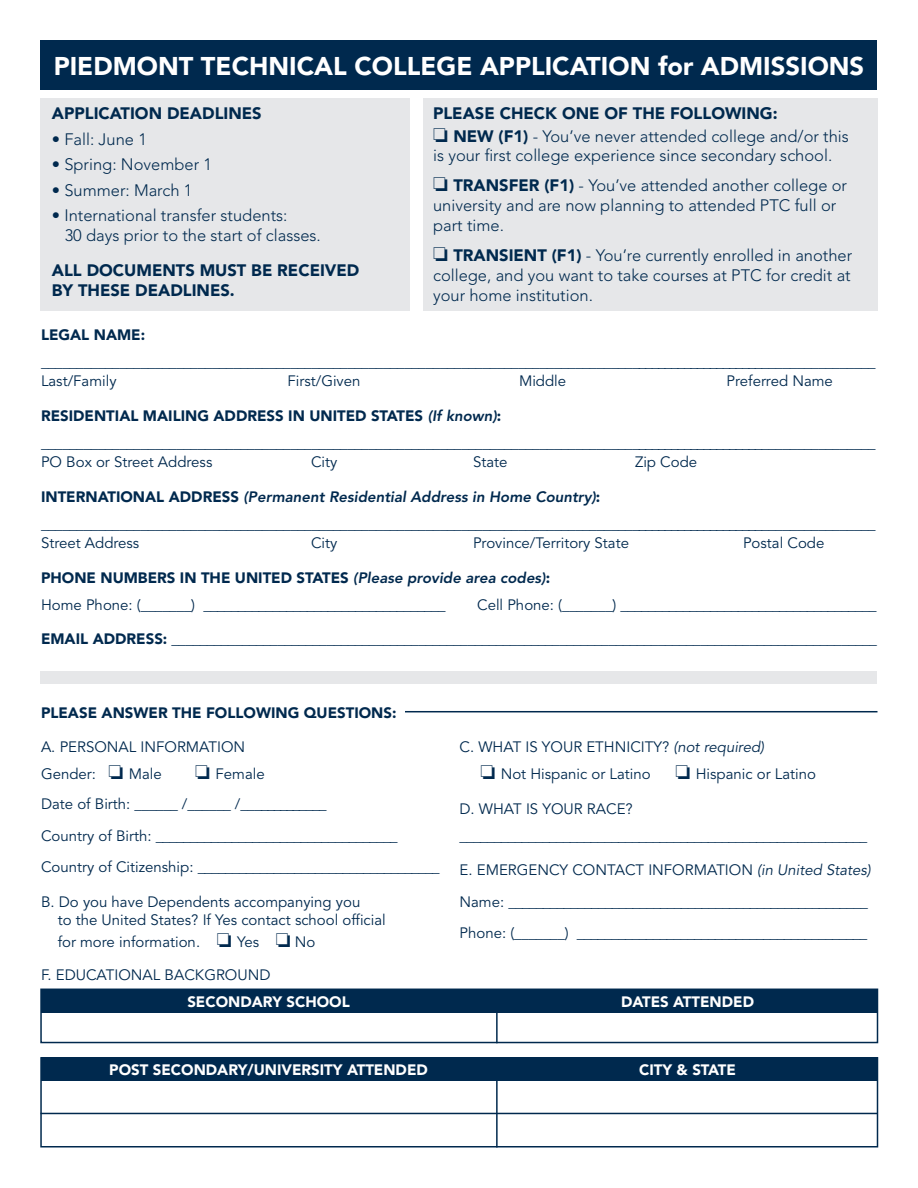
<style>
.page{position:relative;width:918px;height:1188px;background:#fff}
.page>*{position:absolute;margin:0;border:0;box-sizing:border-box;transform-origin:0 0}
.t1{font:900 25.5px "Avenir LT Std";color:#fff}
.t2{font:300 16.5px/19.8px "Avenir LT Std";color:#00294e}
.t3{font:900 16.5px/19.8px "Avenir LT Std";color:#00294e}
.t4{font:15px/27px "Avenir LT Std";color:#00294e}
.t5{font:900 15px "Avenir LT Std";color:#fff}
.t6{font:900 15px "Avenir LT Std";color:#00294e}
.s1{font-weight:900}
.s2{font-weight:800;font-style:italic}
.s3{font-style:italic}
</style>
<div class="page">
<div style="left:40px;top:98px;width:370px;height:212px;background:#e6e7e9"></div>
<div style="left:423px;top:98px;width:455px;height:212px;background:#e6e7e9"></div>
<div style="left:40px;top:40px;width:838px;height:50px;background:#00294e"></div>
<hr style="left:405px;top:711px;width:473px;height:1px;background:#00294e">
<div style="left:40px;top:989px;width:838px;height:54px;border:2px solid #00294e"></div>
<div style="left:40px;top:1057px;width:838px;height:91px;border:2px solid #00294e"></div>
<div style="left:41px;top:989px;width:837px;height:23px;background:#00294e"></div>
<div style="left:41px;top:1058px;width:837px;height:23px;background:#00294e"></div>
<hr style="left:496px;top:989px;width:2px;height:54px;background:#00294e">
<hr style="left:496px;top:1058px;width:2px;height:89px;background:#00294e">
<hr style="left:40px;top:1113px;width:838px;height:1px;background:#00294e">
<div style="left:40px;top:671px;width:838px;height:13px;background:#e6e7e9"></div>
<h1 class="t1" style="left:54px;top:50px;width:812px">PIEDMONT TECHNICAL COLLEGE APPLICATION for ADMISSIONS</h1>
<p class="t3" style="left:52px;top:104px;width:211px">APPLICATION DEADLINES</p>
<p class="t2" style="left:52px;top:129px;width:97px">• Fall: June 1</p>
<p class="t2" style="left:52px;top:155px;width:162px">• Spring: November 1</p>
<p class="t2" style="left:52px;top:180px;width:142px">• Summer: March 1</p>
<p class="t2" style="left:65px;top:206px;width:258px;text-indent:-13px">• International transfer students:<br>30 days prior to the start of classes.</p>
<p class="t3" style="left:52px;top:260px;width:309px">ALL DOCUMENTS MUST BE RECEIVED<br>BY THESE DEADLINES.</p>
<p class="t3" style="left:433px;top:103px;width:346px">PLEASE CHECK ONE OF THE FOLLOWING:</p>
<p class="t2" style="left:433px;top:126px;width:417px">□ <span class="s1">NEW (F1)</span> - You’ve never attended college and/or this is your first college experience since secondary school.</p>
<p class="t2" style="left:433px;top:176px;width:416px">□ <span class="s1">TRANSFER (F1)</span> - You’ve attended another college or university and are now planning to attended PTC full or part time.</p>
<p class="t2" style="left:433px;top:246px;width:421px;text-align:justify">□ <span class="s1">TRANSIENT (F1)</span> - You’re currently enrolled in another college, and you want to take courses at PTC for credit at your home institution.</p>
<p class="t6" style="left:41px;top:325px;width:106px">LEGAL NAME:</p>
<p class="t4" style="left:41px;top:352px;width:836px;line-height:19.5px">_______________________________________________________________________________________________________________________<br>Last/Family</p>
<p class="t4" style="left:288px;top:368px;width:75px">First/Given</p>
<p class="t4" style="left:519px;top:368px;width:49px">Middle</p>
<p class="t4" style="left:727px;top:368px;width:108px">Preferred Name</p>
<p class="t4" style="left:41px;top:402px;width:836px"><span class="s1">RESIDENTIAL MAILING ADDRESS IN UNITED STATES</span> <span class="s2">(If known)</span><span class="s1">: </span>_______________________________________________________________________________________________________________________</p>
<p class="t4" style="left:41px;top:449px;width:173px">PO Box or Street Address</p>
<p class="t4" style="left:311px;top:449px;width:28px">City</p>
<p class="t4" style="left:473px;top:449px;width:36px">State</p>
<p class="t4" style="left:635px;top:449px;width:64px">Zip Code</p>
<p class="t4" style="left:41px;top:483px;width:836px"><span class="s1">INTERNATIONAL ADDRESS</span> <span class="s2">(Permanent Residential Address in Home Country)</span><span class="s1">: </span>_______________________________________________________________________________________________________________________</p>
<p class="t4" style="left:41px;top:530px;width:100px">Street Address</p>
<p class="t4" style="left:311px;top:530px;width:28px">City</p>
<p class="t4" style="left:473px;top:530px;width:158px">Province/Territory State</p>
<p class="t4" style="left:743px;top:530px;width:83px">Postal Code</p>
<p class="t4" style="left:41px;top:564px;width:511px"><span class="s1">PHONE NUMBERS IN THE UNITED STATES</span> <span class="s2">(Please provide area codes)</span><span class="s1">:<br></span>Home Phone: (_______) ___________________________________</p>
<p class="t4" style="left:477px;top:591px;width:401px">Cell Phone: (_______) _____________________________________</p>
<p class="t4" style="left:41px;top:626px;width:837px"><span class="s1">EMAIL ADDRESS:</span> ____________________________________________________________________________________________________</p>
<p class="t6" style="left:41px;top:703px;width:357px">PLEASE ANSWER THE FOLLOWING QUESTIONS:</p>
<p class="t4" style="left:41px;top:734px;width:206px">A. PERSONAL INFORMATION<br>Gender: □ Male</p>
<p class="t4" style="left:41px;top:759px;width:287px;line-height:30px;text-indent:154px">□ Female<br>Date of Birth: ______ /______ /_____________</p>
<p class="t4" style="left:41px;top:820px;width:400px;line-height:31.5px">Country of Birth: ___________________________________<br>Country of Citizenship: ___________________________________</p>
<p class="t4" style="left:58px;top:893px;width:330px;line-height:18px;text-indent:-17px">B. Do you have Dependents accompanying you<br>to the United States? If Yes contact school official</p>
<p class="t4" style="left:58px;top:929px;width:259px">for more information. □ Yes □ No</p>
<p class="t4" style="left:41px;top:962px;width:231px">F. EDUCATIONAL BACKGROUND</p>
<p class="t5" style="left:187px;top:993px;width:164px">SECONDARY SCHOOL</p>
<p class="t4" style="left:460px;top:734px;width:306px">C. WHAT IS YOUR ETHNICITY? <span class="s3">(not required)</span></p>
<p class="t4" style="left:480px;top:761px;width:172px">□ Not Hispanic or Latino</p>
<p class="t4" style="left:676px;top:761px;width:142px">□ Hispanic or Latino</p>
<p class="t4" style="left:460px;top:795px;width:409px">D. WHAT IS YOUR RACE? ___________________________________________________________</p>
<p class="t4" style="left:460px;top:855px;width:413px;line-height:31.5px">E. EMERGENCY CONTACT INFORMATION <span class="s3">(in United States)<br></span>Name: ____________________________________________________<br>Phone: (_______) __________________________________________</p>
<p class="t5" style="left:621px;top:993px;width:135px">DATES ATTENDED</p>
<p class="t5" style="left:109px;top:1061px;width:320px">POST SECONDARY/UNIVERSITY ATTENDED</p>
<p class="t5" style="left:639px;top:1061px;width:98px">CITY &amp; STATE</p>
</div>
